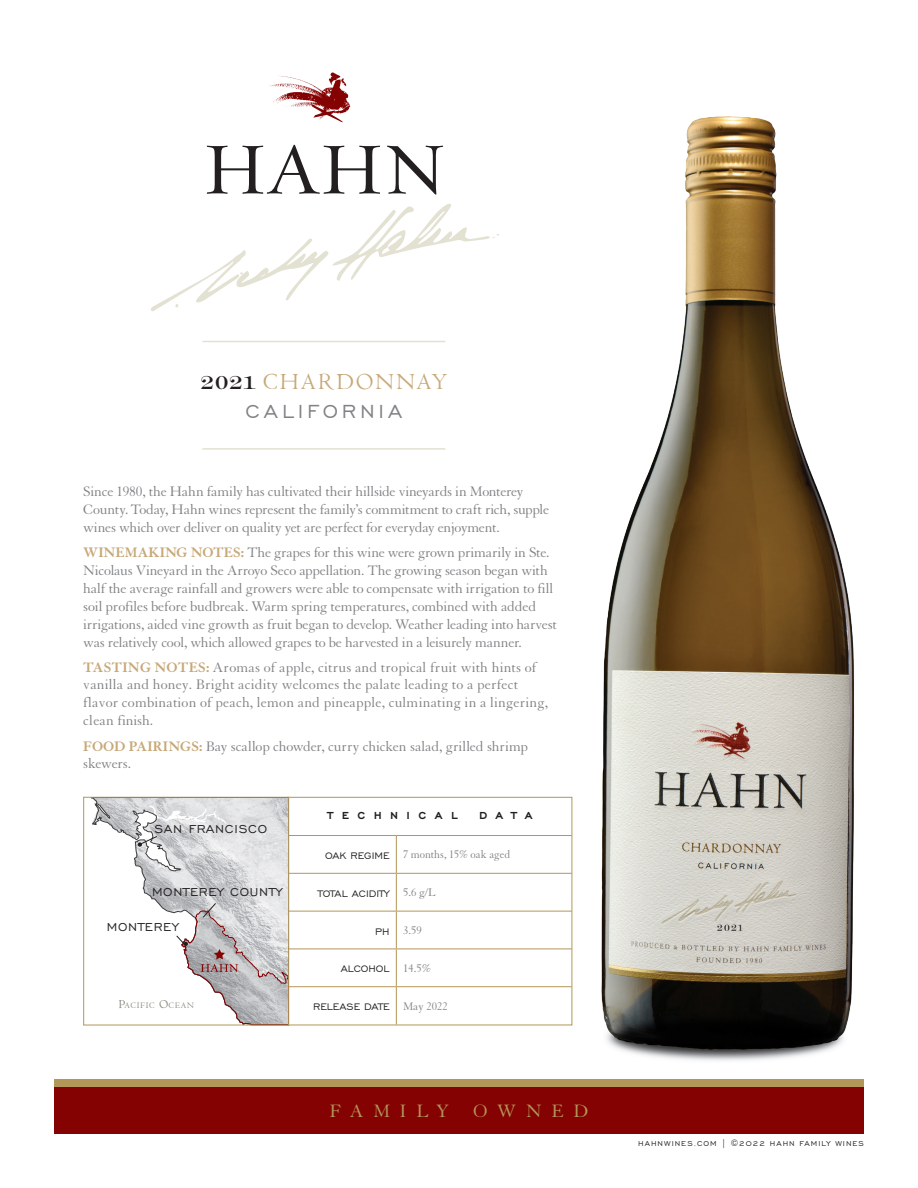
<style>
.page{position:relative;width:918px;height:1188px;background:#fff}
.page>*{position:absolute;margin:0;border:0;box-sizing:border-box;transform-origin:0 0}
.t1{font:24px "Centaur";letter-spacing:.09em;color:#c7a878}
.t2{font:24px "Engravers Gothic BT";letter-spacing:.16em;color:#818285}
.t3{font:19.5px "Granjon";letter-spacing:.5em;color:#b39758}
.t4{font:15px/17.9px "Granjon";letter-spacing:-.01em;color:#818285}
.t5{font:15px/17.9px "Granjon";letter-spacing:.01em;color:#818285}
.t6{font:14.7px "Engravers Gothic BT";letter-spacing:.05em;color:#231f20}
.t7{font:12px "Engravers Gothic BT";color:#231f20}
.t8{font:12px "Granjon";color:#818285;scale:.95 1}
.t9{font:800 12px "Engravers Gothic BT";letter-spacing:.75em;color:#231f20}
.t10{font:12px "Granjon";color:#818285}
.t11{font:9px "Engravers Gothic BT";letter-spacing:.11em;color:#231f20}
.t12{font:8.7px "Centaur";letter-spacing:.105em;color:#828176}
.s1{font-family:"Engravure AT";font-size:21px;color:#231f20}
.s2{font-weight:700;color:#c7a878}
.s3{font-size:12.45px}
.s4{font-family:"Engravers Gothic BT";color:#231f20}
.s5{font-family:"Granjon";color:#818285}
</style>
<div class="page">
<div style="left:54px;top:1080px;width:810px;height:54px;background:#850203"></div>
<div style="left:54px;top:1079px;width:810px;height:8px;background:#b39758"></div>
<hr style="left:396px;top:836px;width:1px;height:37px;background:#b39758">
<hr style="left:288px;top:873px;width:108px;height:1px;background:#b39758">
<hr style="left:396px;top:873px;width:176px;height:1px;background:#b39758">
<hr style="left:396px;top:874px;width:1px;height:37px;background:#b39758">
<hr style="left:288px;top:911px;width:108px;height:1px;background:#b39758">
<hr style="left:396px;top:911px;width:176px;height:1px;background:#b39758">
<hr style="left:396px;top:912px;width:1px;height:37px;background:#b39758">
<hr style="left:288px;top:949px;width:108px;height:1px;background:#b39758">
<hr style="left:396px;top:949px;width:176px;height:1px;background:#b39758">
<hr style="left:396px;top:949px;width:1px;height:37px;background:#b39758">
<hr style="left:396px;top:987px;width:1px;height:38px;background:#b39758">
<hr style="left:288px;top:835px;width:108px;height:1px;background:#b39758">
<hr style="left:396px;top:835px;width:176px;height:1px;background:#b39758">
<hr style="left:288px;top:986px;width:108px;height:1px;background:#b39758">
<hr style="left:396px;top:986px;width:176px;height:1px;background:#b39758">
<div style="left:288px;top:797px;width:284px;height:228px;border:1px solid #b39758"></div>
<svg style="left:92px;top:799px;width:195px;height:115px"></svg>
<svg style="left:138px;top:835px;width:20px;height:12px"></svg>
<svg style="left:176px;top:902px;width:111px;height:121px"></svg>
<div style="left:83px;top:797px;width:206px;height:228px;border:1px solid #b39758"></div>
<hr style="left:202px;top:448px;width:243px;height:2px;background:#e2e1d2">
<hr style="left:202px;top:341px;width:243px;height:1px;background:#e2e1d2">
<svg style="left:151px;top:204px;width:348px;height:107px"></svg>
<svg style="left:207px;top:145px;width:173px;height:49px"></svg>
<svg style="left:387px;top:146px;width:56px;height:49px"></svg>
<svg style="left:269px;top:72px;width:81px;height:50px"></svg>
<img style="left:601px;top:116px;width:253px;height:873px">
<img style="left:569px;top:989px;width:283px;height:72px">
<h1 class="t1" style="left:200px;top:367px;width:249px"><span class="s1">2021</span> CHARDONNAY</h1>
<h1 class="t2" style="left:246px;top:398px;width:158px">CALIFORNIA</h1>
<p class="t4" style="left:83px;top:482px;width:467px">Since 1980, the Hahn family has cultivated their hillside vineyards in Monterey<br>County. Today, Hahn wines represent the family’s commitment to craft rich, supple wines which over deliver on quality yet are perfect for everyday enjoyment.</p>
<p class="t4" style="left:83px;top:544px;width:475px"><span class="s2">WINEMAKING NOTES:</span> The grapes for this wine were grown primarily in Ste.<br>Nicolaus Vineyard in the Arroyo Seco appellation. The growing season began with half the average rainfall and growers were able to compensate with irrigation to fill soil profiles before budbreak. Warm spring temperatures, combined with added irrigations, aided vine growth as fruit began to develop. Weather leading into harvest was relatively cool, which allowed grapes to be harvested in a leisurely manner.</p>
<p class="t5" style="left:83px;top:659px;width:466px"><span class="s2">TASTING NOTES:</span> Aromas of apple, citrus and tropical fruit with hints of vanilla and honey. Bright acidity welcomes the palate leading to a perfect flavor combination of peach, lemon and pineapple, culminating in a lingering, clean finish.</p>
<p class="t4" style="left:83px;top:738px;width:446px;line-height:17.4px"><span class="s2">FOOD PAIRINGS:</span> Bay scallop chowder, curry chicken salad, grilled shrimp skewers.</p>
<p class="t6" style="left:155px;top:821px;width:114px">SAN FRANCISCO</p>
<p class="t6" style="left:152px;top:884px;width:132px">MONTEREY COUNTY</p>
<p class="t6" style="left:107px;top:919px;width:73px">MONTEREY</p>
<p class="t12" style="left:119px;top:1000px;width:77px"><span class="s3">P</span>ACIFIC <span class="s3">O</span>CEAN</p>
<p class="t9" style="left:328px;top:809px;width:131px">TECHNICAL</p>
<p class="t9" style="left:479px;top:809px;width:54px">DATA</p>
<p class="t8" style="left:325px;top:848px;width:196px"><span class="s4">OAK REGIME</span> 7 months, 15% oak aged</p>
<p class="t7" style="left:318px;top:887px;width:120px">TOTAL ACIDITY <span class="s5">5.6 g/L</span></p>
<p class="t10" style="left:375px;top:924px;width:48px"><span class="s4">PH</span> 3.59</p>
<p class="t7" style="left:341px;top:962px;width:92px">ALCOHOL <span class="s5">14.5%</span></p>
<p class="t7" style="left:313px;top:1000px;width:136px">RELEASE DATE <span class="s5">May 2022</span></p>
<h2 class="t3" style="left:330px;top:1101px;width:260px">FAMILY OWNED</h2>
<p class="t11" style="left:638px;top:1139px;width:227px">HAHNWINES.COM | ©2022 HAHN FAMILY WINES</p>
</div>
